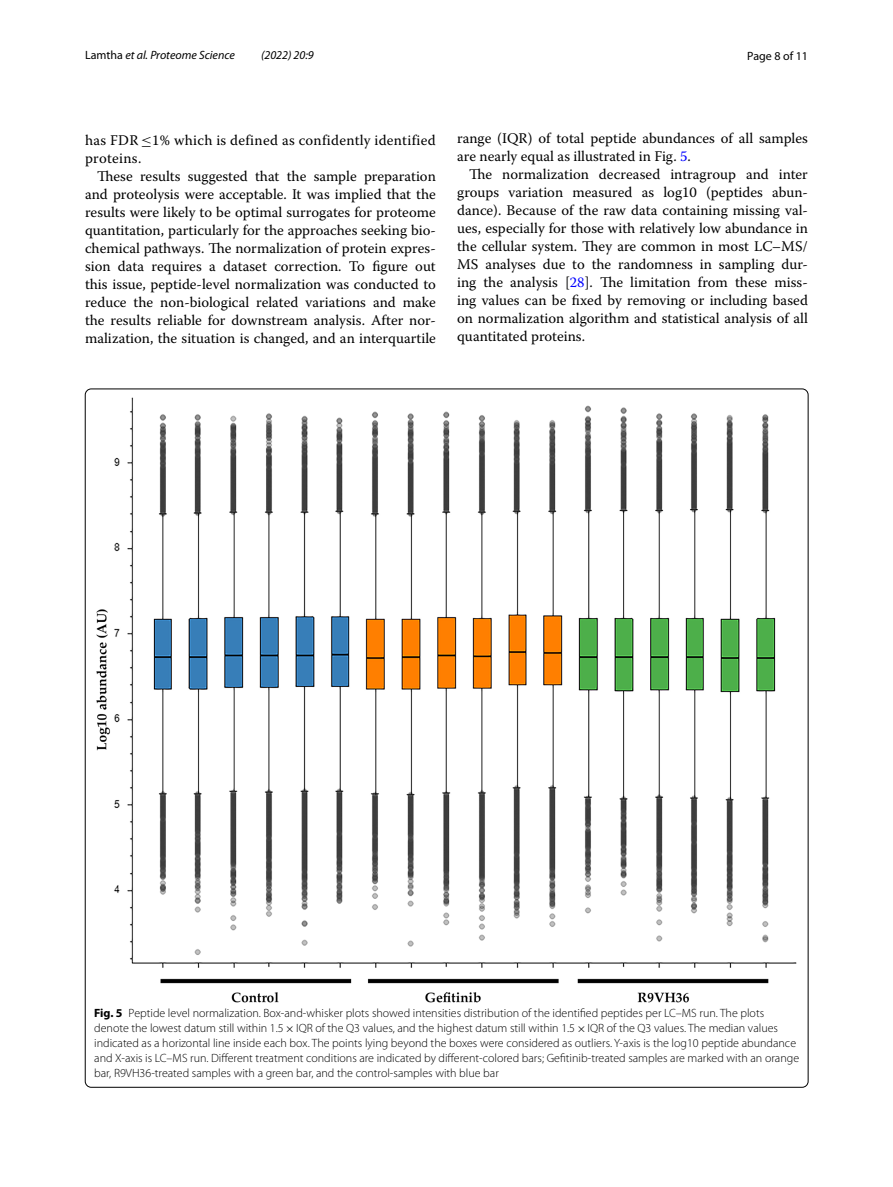
<style>
.page{position:relative;width:893px;height:1187px;background:#fff}
.page>*{position:absolute;margin:0;border:0;box-sizing:border-box;transform-origin:0 0}
.t1{font:14.7px/18px "Warnock Pro";color:#000;text-align:justify}
.t2{font:14.7px/18px "Warnock Pro";letter-spacing:.02em;color:#000}
.t3{font:300 12px/15px "Myriad Pro";color:#000}
.t4{font:italic 12px "Myriad Pro";color:#000}
.t5{font:12px "Myriad Pro";color:#000}
.s1{font-style:normal}
.s2{font-family:"MTSY"}
.s3{color:#00f}
.s4{font-weight:700}
.s5{font-family:"MTSY";font-weight:400}
</style>
<div class="page">
<img style="left:96px;top:398px;width:701px;height:604px">
<p class="t4" style="left:85px;top:48px;width:151px"><span class="s1">Lamtha</span> et al. Proteome Science</p>
<p class="t4" style="left:261px;top:48px;width:54px">(2022) 20:9</p>
<p class="t5" style="left:747px;top:48px;width:62px">Page 8 of 11</p>
<p class="t2" style="left:85px;top:131px;width:352px">has FDR <span class="s2">≤</span>1% which is defined as confidently identified proteins.</p>
<p class="t1" style="left:85px;top:166px;width:352px;text-indent:12px">These results suggested that the sample preparation and proteolysis were acceptable. It was implied that the results were likely to be optimal surrogates for proteome quantitation, particularly for the approaches seeking bio&shy;chemical pathways. The normalization of protein expres&shy;sion data requires a dataset correction. To figure out this issue, peptide-level normalization was conducted to reduce the non-biological related variations and make the results reliable for downstream analysis. After nor&shy;malization, the situation is changed, and an interquartile</p>
<p class="t1" style="left:457px;top:128px;width:352px">range (IQR) of total peptide abundances of all samples are nearly equal as illustrated in Fig. <span class="s3">5</span>.</p>
<p class="t1" style="left:457px;top:164px;width:352px;text-indent:12px">The normalization decreased intragroup and inter groups variation measured as log10 (peptides abun&shy;dance). Because of the raw data containing missing val&shy;ues, especially for those with relatively low abundance in the cellular system. They are common in most LC–MS/ MS analyses due to the randomness in sampling dur&shy;ing the analysis [<span class="s3">28</span>]. The limitation from these miss&shy;ing values can be fixed by removing or including based on normalization algorithm and statistical analysis of all quantitated proteins.</p>
<p class="t3" style="left:94px;top:1005px;width:706px"><span class="s4">Fig. 5</span> Peptide level normalization. Box-and-whisker plots showed intensities distribution of the identified peptides per LC–MS run. The plots denote the lowest datum still within 1.5<span class="s5">×</span>IQR of the Q3 values, and the highest datum still within 1.5<span class="s5">×</span>IQR of the Q3 values. The median values indicated as a horizontal line inside each box. The points lying beyond the boxes were considered as outliers. Y-axis is the log10 peptide abundance and X-axis is LC–MS run. Different treatment conditions are indicated by different-colored bars; Gefitinib-treated samples are marked with an orange bar, R9VH36-treated samples with a green bar, and the control-samples with blue bar</p>
</div>
